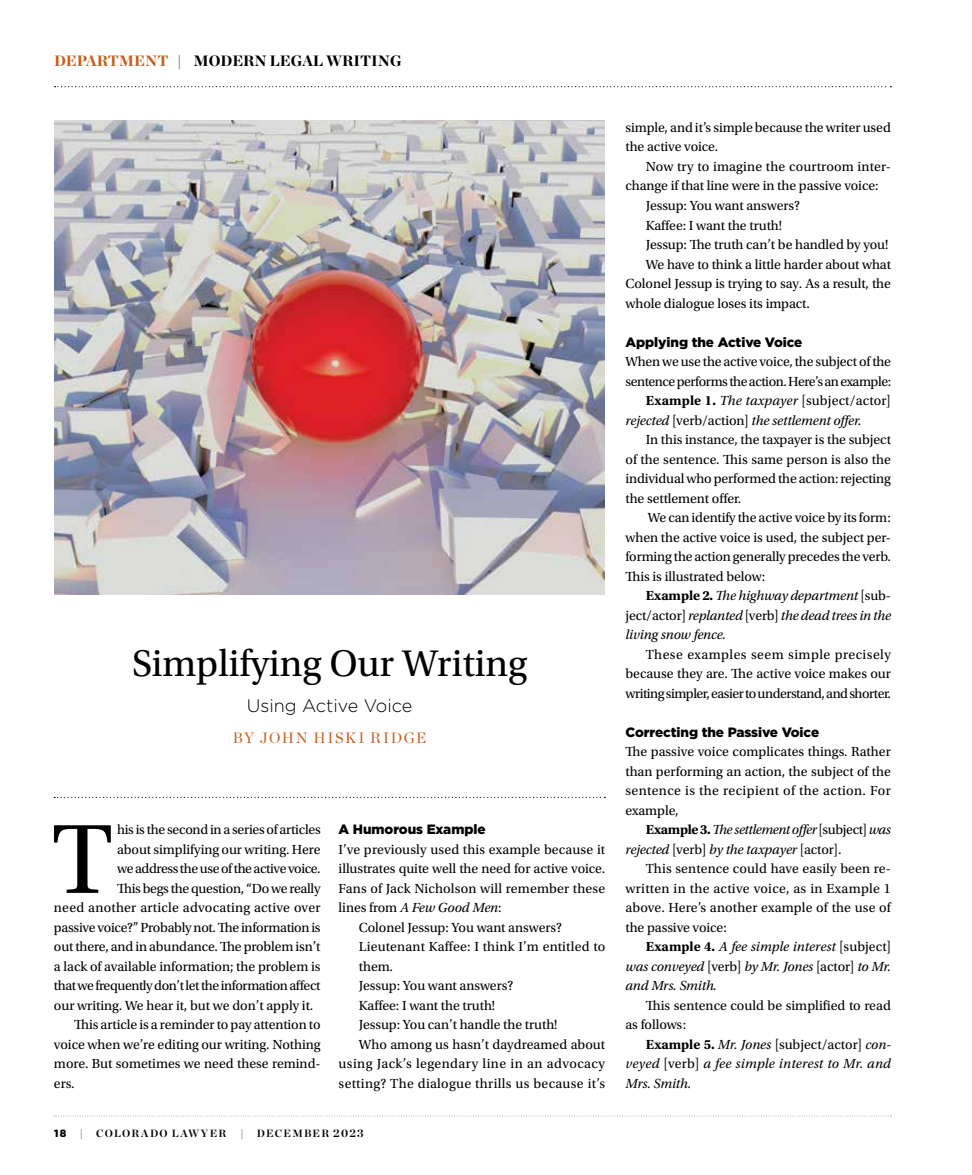
<style>
.page{position:relative;width:972px;height:1175px;background:#fff}
.page>*{position:absolute;margin:0;border:0;box-sizing:border-box;transform-origin:0 0}
.t1{font:103.5px "Utopia Std";color:#000}
.t2{font:39px "Utopia Std";color:#000}
.t3{font:300 18px "Gotham";color:#000}
.t4{font:900 15px "Chronicle Display";color:#000}
.t5{font:15px "Chronicle Display";letter-spacing:.105em;color:#c85c1a}
.t6{font:13.8px/19.5px "Utopia Std";letter-spacing:-.005em;color:#000;text-align:justify}
.t7{font:italic 13.8px/19.5px "Utopia Std";letter-spacing:-.005em;color:#000;text-align:justify}
.t8{font:13.8px "Utopia Std";letter-spacing:-.03em;color:#000}
.t9{font:13.8px "Utopia Std";letter-spacing:.015em;color:#000}
.t10{font:13.8px "Utopia Std";letter-spacing:.02em;color:#000}
.t11{font:13.8px "Utopia Std";letter-spacing:.03em;color:#000}
.t12{font:900 13.5px "Gotham";letter-spacing:-.005em;color:#000}
.t13{font:700 10.5px "Chronicle Display";letter-spacing:.115em;color:#000}
.t14{font:900 10.5px "Gotham";color:#000}
.s1{color:#c85c1a}
.s2{font-style:normal}
.s3{font-size:11.25px}
.s4{font-weight:700}
.s5{font-style:italic}
.s6{font-weight:700;font-style:normal}
</style>
<div class="page">
<svg style="left:54px;top:1115px;width:838px;height:1px"></svg>
<svg style="left:55px;top:86px;width:836px;height:1px"></svg>
<svg style="left:54px;top:796px;width:551px;height:2px"></svg>
<img style="left:54px;top:120px;width:551px;height:474px">
<p class="t4" style="left:54px;top:48px;width:349px"><span class="s1">DEPARTMENT</span> | MODERN LEGAL WRITING</p>
<h2 class="t2" style="left:132px;top:642px;width:397px">Simplifying Our Writing</h2>
<h3 class="t3" style="left:247px;top:693px;width:167px">Using Active Voice</h3>
<p class="t5" style="left:233px;top:726px;width:195px">BY JOHN HISKI RIDGE</p>
<h1 class="t1" style="left:52px;top:803px;width:62px">T</h1>
<p class="t6" style="left:117px;top:820px;width:205px">his is the second in a series of articles</p>
<p class="t6" style="left:117px;top:840px;width:205px">about simplifying our writing. Here</p>
<p class="t8" style="left:117px;top:861px;width:205px">we address the use of the active voice.</p>
<p class="t6" style="left:117px;top:879px;width:205px">This begs the question, “Do we really</p>
<p class="t9" style="left:54px;top:900px;width:268px">need another article advocating active over</p>
<p class="t6" style="left:54px;top:917px;width:268px">passive voice?” Probably not. The information is</p>
<p class="t6" style="left:54px;top:937px;width:268px">out there, and in abundance. The problem isn’t</p>
<p class="t6" style="left:54px;top:956px;width:268px">a lack of available information; the problem is</p>
<p class="t8" style="left:54px;top:978px;width:268px">that we frequently don’t let the information affect</p>
<p class="t6" style="left:54px;top:995px;width:261px">our writing. We hear it, but we don’t apply it.</p>
<p class="t6" style="left:74px;top:1015px;width:248px">This article is a reminder to pay attention to</p>
<p class="t6" style="left:54px;top:1034px;width:268px">voice when we’re editing our writing. Nothing</p>
<p class="t6" style="left:54px;top:1054px;width:268px">more. But sometimes we need these remind-</p>
<p class="t6" style="left:54px;top:1073px;width:22px">ers.</p>
<p class="t12" style="left:339px;top:820px;width:148px">A Humorous Example</p>
<p class="t6" style="left:339px;top:840px;width:268px">I’ve previously used this example because it</p>
<p class="t6" style="left:339px;top:859px;width:268px">illustrates quite well the need for active voice.</p>
<p class="t6" style="left:339px;top:879px;width:268px">Fans of Jack Nicholson will remember these</p>
<p class="t7" style="left:339px;top:898px;width:165px"><span class="s2">lines from</span> A Few Good Men<span class="s2">:</span></p>
<p class="t6" style="left:359px;top:918px;width:205px">Colonel Jessup: You want answers?</p>
<p class="t9" style="left:359px;top:939px;width:248px">Lieutenant Kaffee: I think I’m entitled to</p>
<p class="t6" style="left:359px;top:956px;width:36px">them.</p>
<p class="t6" style="left:359px;top:976px;width:156px">Jessup: You want answers?</p>
<p class="t6" style="left:359px;top:995px;width:138px">Kaffee: I want the truth!</p>
<p class="t6" style="left:359px;top:1015px;width:200px">Jessup: You can’t handle the truth!</p>
<p class="t6" style="left:359px;top:1034px;width:248px">Who among us hasn’t daydreamed about</p>
<p class="t11" style="left:339px;top:1056px;width:268px">using Jack’s legendary line in an advocacy</p>
<p class="t10" style="left:339px;top:1076px;width:268px">setting? The dialogue thrills us because it’s</p>
<p class="t14" style="left:54px;top:1126px;width:14px">18</p>
<p class="t13" style="left:80px;top:1125px;width:5px">|</p>
<p class="t13" style="left:96px;top:1125px;width:132px">COLORADO LAWYER</p>
<p class="t13" style="left:240px;top:1125px;width:5px">|</p>
<p class="t13" style="left:257px;top:1125px;width:108px">DECEMBER <span class="s3">2023</span></p>
<p class="t6" style="left:626px;top:118px;width:267px">simple, and it’s simple because the writer used the active voice.</p>
<p class="t6" style="left:646px;top:157px;width:247px">Now try to imagine the courtroom inter-</p>
<p class="t6" style="left:626px;top:176px;width:255px">change if that line were in the passive voice:</p>
<p class="t6" style="left:646px;top:196px;width:156px">Jessup: You want answers?</p>
<p class="t6" style="left:646px;top:215px;width:138px">Kaffee: I want the truth!</p>
<p class="t6" style="left:646px;top:235px;width:244px">Jessup: The truth can’t be handled by you!</p>
<p class="t6" style="left:646px;top:254px;width:247px">We have to think a little harder about what</p>
<p class="t6" style="left:626px;top:274px;width:267px">Colonel Jessup is trying to say. As a result, the</p>
<p class="t6" style="left:626px;top:293px;width:186px">whole dialogue loses its impact.</p>
<p class="t12" style="left:626px;top:332px;width:178px">Applying the Active Voice</p>
<p class="t6" style="left:626px;top:352px;width:267px">When we use the active voice, the subject of the</p>
<p class="t8" style="left:626px;top:374px;width:267px">sentence performs the action. Here’s an example:</p>
<p class="t6" style="left:646px;top:391px;width:247px"><span class="s4">Example 1.</span> <span class="s5">The taxpayer</span> [subject/actor]</p>
<p class="t7" style="left:626px;top:410px;width:238px">rejected <span class="s2">[verb/action]</span> the settlement offer.</p>
<p class="t6" style="left:646px;top:430px;width:247px">In this instance, the taxpayer is the subject</p>
<p class="t6" style="left:626px;top:449px;width:267px">of the sentence. This same person is also the</p>
<p class="t6" style="left:626px;top:469px;width:267px">individual who performed the action: rejecting</p>
<p class="t6" style="left:626px;top:488px;width:117px">the settlement offer.</p>
<p class="t6" style="left:648px;top:508px;width:245px">We can identify the active voice by its form:</p>
<p class="t6" style="left:626px;top:527px;width:267px">when the active voice is used, the subject per-</p>
<p class="t6" style="left:626px;top:547px;width:267px">forming the action generally precedes the verb.</p>
<p class="t6" style="left:626px;top:566px;width:141px">This is illustrated below:</p>
<p class="t7" style="left:646px;top:586px;width:247px"><span class="s6">Example 2.</span> The highway department <span class="s2">[sub-</span></p>
<p class="t7" style="left:626px;top:605px;width:267px"><span class="s2">ject/actor]</span> replanted <span class="s2">[verb]</span> the dead trees in the</p>
<p class="t7" style="left:626px;top:625px;width:102px">living snow fence.</p>
<p class="t6" style="left:626px;top:644px;width:267px;text-indent:20px">These examples seem simple precisely because they are. The active voice makes our writing simpler, easier to understand, and shorter.</p>
<p class="t12" style="left:626px;top:722px;width:195px">Correcting the Passive Voice</p>
<p class="t6" style="left:626px;top:742px;width:267px">The passive voice complicates things. Rather than performing an action, the subject of the sentence is the recipient of the action. For example,</p>
<p class="t7" style="left:626px;top:820px;width:267px;text-indent:20px"><span class="s6">Example 3.</span>The settlement offer <span class="s2">[subject]</span> was rejected <span class="s2">[verb]</span> by the taxpayer <span class="s2">[actor].</span></p>
<p class="t6" style="left:626px;top:859px;width:267px;text-indent:20px">This sentence could have easily been re&shy;written in the active voice, as in Example 1 above. Here’s another example of the use of the passive voice:</p>
<p class="t7" style="left:626px;top:937px;width:267px;text-indent:20px"><span class="s6">Example 4.</span> A fee simple interest <span class="s2">[subject] </span>was conveyed <span class="s2">[verb]</span> by Mr. Jones <span class="s2">[actor]</span> to Mr. and Mrs. Smith.</p>
<p class="t6" style="left:626px;top:995px;width:267px;text-indent:20px">This sentence could be simplified to read as follows:</p>
<p class="t7" style="left:626px;top:1034px;width:267px;text-indent:20px"><span class="s6">Example 5.</span> Mr. Jones <span class="s2">[subject/actor]</span> con&shy;veyed <span class="s2">[verb]</span> a fee simple interest to Mr. and Mrs. Smith.</p>
</div>
